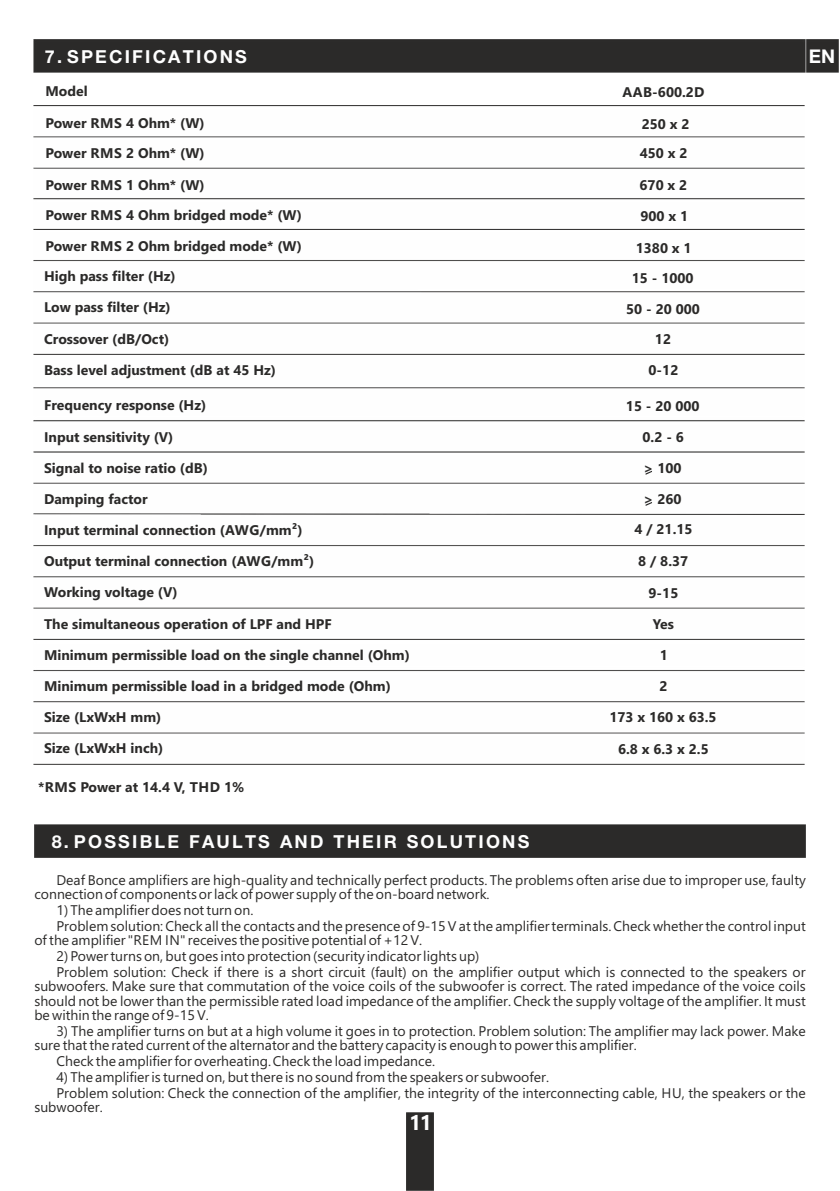
<style>
.page{position:relative;width:840px;height:1191px;background:#fff}
.page>*{position:absolute;margin:0;border:0;box-sizing:border-box;transform-origin:0 0}
.t1{font:700 21px "Segoe UI";color:#fefefe}
.t2{font:700 19px "Helvetica Neue Cyr";color:#fefefe}
.t3{font:700 18px "Helvetica Neue Cyr";letter-spacing:.12em;color:#fefefe}
.t4{font:14px/14px "Segoe UI";color:#2b2a29}
.t5{font:700 14px/29.4px "Segoe UI";color:#2b2a29}
</style>
<div class="page">
<img style="left:33px;top:105px;width:771px;height:659px">
<div style="left:34px;top:39px;width:804px;height:34px;background:#2b2a29"></div>
<div style="left:406px;top:1112px;width:27px;height:78px;background:#2b2a29"></div>
<div style="left:34px;top:824px;width:770px;height:33px;background:#2b2a29"></div>
<svg style="left:645px;top:471px;width:6px;height:4px"></svg>
<svg style="left:645px;top:502px;width:6px;height:4px"></svg>
<p class="t3" style="left:45px;top:50px;width:203px">7. SPECIFICATIONS</p>
<p class="t5" style="left:45px;top:78px;width:44px">Model</p>
<p class="t5" style="left:45px;top:110px;width:160px">Power RMS 4 Ohm* (W)<br>Power RMS 2 Ohm* (W)</p>
<p class="t5" style="left:622px;top:78px;width:84px">AAB-600.2D</p>
<p class="t5" style="left:639px;top:111px;width:51px">250 x 2<br>450 x 2</p>
<p class="t5" style="left:45px;top:171px;width:160px">Power RMS 1 Ohm* (W)</p>
<p class="t5" style="left:639px;top:172px;width:49px">670 x 2</p>
<p class="t5" style="left:45px;top:201px;width:258px">Power RMS 4 Ohm bridged mode* (W)</p>
<p class="t5" style="left:640px;top:203px;width:49px">900 х 1</p>
<p class="t5" style="left:45px;top:232px;width:258px">Power RMS 2 Ohm bridged mode* (W)</p>
<p class="t5" style="left:44px;top:263px;width:133px">High pass filter (Hz)</p>
<p class="t5" style="left:44px;top:294px;width:128px">Low pass filter (Hz)</p>
<p class="t5" style="left:631px;top:234px;width:63px;line-height:30px">1380 х 1<br>15 - 1000</p>
<p class="t5" style="left:625px;top:295px;width:75px">50 - 20 000</p>
<p class="t5" style="left:44px;top:325px;width:127px">Crossover (dB/Oct)</p>
<p class="t5" style="left:654px;top:326px;width:18px">12</p>
<p class="t5" style="left:44px;top:356px;width:233px">Bass level adjustment (dB at 45 Hz)</p>
<p class="t5" style="left:648px;top:356px;width:31px">0-12</p>
<p class="t5" style="left:44px;top:392px;width:163px">Frequency response (Hz)</p>
<p class="t5" style="left:44px;top:423px;width:165px;line-height:30.8px">Input sensitivity (V)<br>Signal to noise ratio (dB)</p>
<p class="t5" style="left:625px;top:392px;width:75px">15 - 20 000</p>
<p class="t5" style="left:642px;top:423px;width:43px;line-height:30.8px">0.2 - 6 &gt; 100</p>
<p class="t5" style="left:44px;top:485px;width:105px">Damping factor</p>
<p class="t5" style="left:643px;top:486px;width:39px">&gt; 260</p>
<p class="t5" style="left:44px;top:516px;width:260px">Input terminal connection (AWG/mm²)</p>
<p class="t5" style="left:44px;top:548px;width:271px">Output terminal connection (AWG/mm )²</p>
<p class="t5" style="left:44px;top:579px;width:135px">Working voltage (V)</p>
<p class="t5" style="left:634px;top:516px;width:59px">4 / 21.15</p>
<p class="t5" style="left:638px;top:548px;width:51px">8 / 8.37</p>
<p class="t5" style="left:648px;top:579px;width:31px">9-15</p>
<p class="t5" style="left:44px;top:610px;width:289px">The simultaneous operation of LPF and HPF</p>
<p class="t5" style="left:652px;top:610px;width:22px">Yes</p>
<p class="t5" style="left:44px;top:641px;width:367px">Minimum permissible load on the single channel (Ohm)</p>
<p class="t5" style="left:44px;top:672px;width:348px">Minimum permissible load in a bridged mode (Ohm)</p>
<p class="t5" style="left:44px;top:704px;width:119px">Size (LхWхH mm)</p>
<p class="t5" style="left:44px;top:735px;width:121px">Size (LхWхH inch)</p>
<p class="t5" style="left:38px;top:773px;width:207px">*RMS Power at 14.4 V, THD 1%</p>
<p class="t3" style="left:52px;top:835px;width:479px">8. POSSIBLE FAULTS AND THEIR SOLUTIONS</p>
<p class="t5" style="left:659px;top:641px;width:10px">1</p>
<p class="t5" style="left:659px;top:673px;width:10px">2</p>
<p class="t5" style="left:609px;top:703px;width:109px">173 x 160 х 63.5</p>
<p class="t5" style="left:617px;top:735px;width:92px">6.8 x 6.3 х 2.5</p>
<h2 class="t2" style="left:808px;top:49px;width:28px">EN</h2>
<p class="t4" style="left:34px;top:874px;width:772px;text-indent:22px">Deaf Bonce amplifiers are high-quality and technically perfect products. The problems often arise due to improper use, faulty connection of components or lack of power supply of the on-board network.</p>
<p class="t4" style="left:56px;top:904px;width:198px">1) The amplifier does not turn on.</p>
<p class="t4" style="left:34px;top:920px;width:772px;text-indent:22px">Problem solution: Check all the contacts and the presence of 9-15 V at the amplifier terminals. Check whether the control input of the amplifier "REM IN" receives the positive potential of +12 V.</p>
<p class="t4" style="left:56px;top:950px;width:424px">2) Power turns on, but goes into protection (security indicator lights up)</p>
<p class="t4" style="left:34px;top:966px;width:772px;text-align:justify;text-indent:22px">Problem solution: Check if there is a short circuit (fault) on the amplifier output which is connected to the speakers or subwoofers. Make sure that commutation of the voice coils of the subwoofer is correct. The rated impedance of the voice coils should not be lower than the permissible rated load impedance of the amplifier. Check the supply voltage of the amplifier. It must be within the range of 9-15 V.</p>
<p class="t4" style="left:34px;top:1025px;width:772px;text-indent:22px">3) The amplifier turns on but at a high volume it goes in to protection. Problem solution: The amplifier may lack power. Make sure that the rated current of the alternator and the battery capacity is enough to power this amplifier.</p>
<p class="t4" style="left:56px;top:1055px;width:380px">Check the amplifier for overheating. Check the load impedance.</p>
<p class="t4" style="left:56px;top:1071px;width:494px">4) The amplifier is turned on, but there is no sound from the speakers or subwoofer.</p>
<p class="t4" style="left:34px;top:1087px;width:772px;text-indent:22px">Problem solution: Check the connection of the amplifier, the integrity of the interconnecting cable, HU, the speakers or the subwoofer.</p>
<h1 class="t1" style="left:409px;top:1115px;width:25px">11</h1>
</div>
